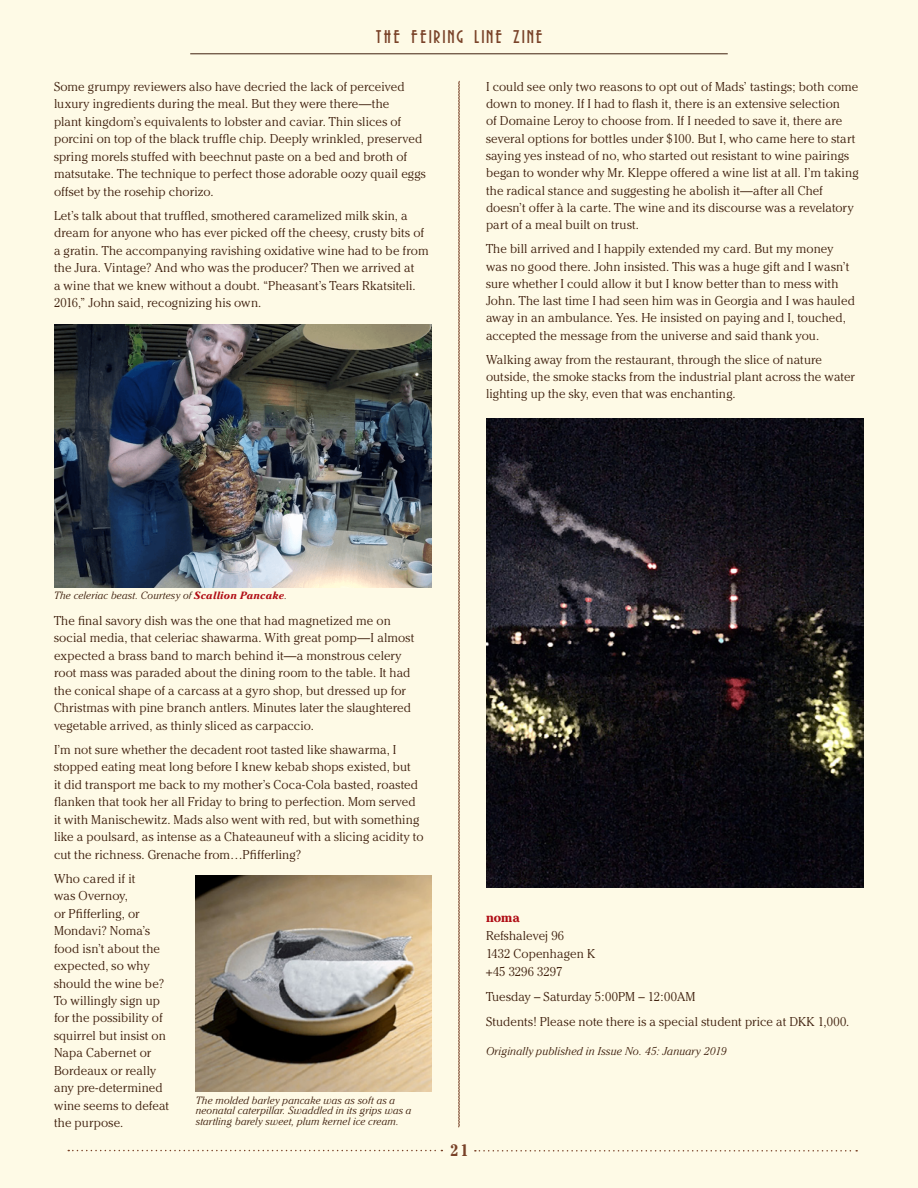
<style>
.page{position:relative;width:918px;height:1188px;background:#fefae6}
.page>*{position:absolute;margin:0;border:0;box-sizing:border-box;transform-origin:0 0}
.t1{font:16.5px "Sierra Madre";letter-spacing:.1em;color:#794228}
.t2{font:700 condensed 16.5px "Cheltenham";color:#794228}
.t3{font:300 12.75px/17.4px "Cheltenham";letter-spacing:.005em;color:#40210f}
.t4{font:italic 300 11.25px "Cheltenham";letter-spacing:.01em;color:#40210f}
.t5{font:italic 300 10.5px/10.5px "Cheltenham";letter-spacing:.015em;color:#40210f}
.s1{font-weight:700;color:#b00d15}
</style>
<div class="page">
<hr style="left:190px;top:54px;width:538px;height:1px;background:#40210f">
<svg style="left:68px;top:1150px;width:374px;height:1px"></svg>
<svg style="left:475px;top:1150px;width:382px;height:2px"></svg>
<svg style="left:458px;top:81px;width:2px;height:1047px;background:#b3937c"></svg>
<img style="left:196px;top:875px;width:236px;height:216px">
<img style="left:54px;top:324px;width:378px;height:263px">
<img style="left:486px;top:418px;width:378px;height:470px">
<p class="t1" style="left:375px;top:26px;width:169px">THE FEIRING LINE ZINE</p>
<p class="t3" style="left:54px;top:78px;width:373px">Some grumpy reviewers also have decried the lack of perceived luxury ingredients during the meal. But they were there—the<br>plant kingdom’s equivalents to lobster and caviar. Thin slices of porcini on top of the black truffle chip. Deeply wrinkled, preserved spring morels stuffed with beechnut paste on a bed and broth of matsutake. The technique to perfect those adorable oozy quail eggs offset by the rosehip chorizo.</p>
<p class="t3" style="left:54px;top:207px;width:376px">Let’s talk about that truffled, smothered caramelized milk skin, a dream for anyone who has ever picked off the cheesy, crusty bits of a gratin. The accompanying ravishing oxidative wine had to be from the Jura. Vintage? And who was the producer? Then we arrived at<br>a wine that we knew without a doubt. “Pheasant’s Tears Rkatsiteli.<br>2016,” John said, recognizing his own.</p>
<p class="t3" style="left:486px;top:78px;width:374px">I could see only two reasons to opt out of Mads’ tastings; both come down to money. If I had to flash it, there is an extensive selection<br>of Domaine Leroy to choose from. If I needed to save it, there are several options for bottles under $100. But I, who came here to start saying yes instead of no, who started out resistant to wine pairings began to wonder why Mr. Kleppe offered a wine list at all. I’m taking the radical stance and suggesting he abolish it—after all Chef doesn’t offer à la carte. The wine and its discourse was a revelatory part of a meal built on trust.</p>
<p class="t3" style="left:486px;top:240px;width:370px">The bill arrived and I happily extended my card. But my money was no good there. John insisted. This was a huge gift and I wasn’t sure whether I could allow it but I know better than to mess with John. The last time I had seen him was in Georgia and I was hauled away in an ambulance. Yes. He insisted on paying and I, touched, accepted the message from the universe and said thank you.</p>
<p class="t3" style="left:486px;top:351px;width:370px">Walking away from the restaurant, through the slice of nature outside, the smoke stacks from the industrial plant across the water lighting up the sky, even that was enchanting.</p>
<p class="t5" style="left:54px;top:590px;width:235px">The celeriac beast. Courtesy of <span class="s1">Scallion Pancake</span>.</p>
<p class="t3" style="left:54px;top:612px;width:362px">The final savory dish was the one that had magnetized me on social media, that celeriac shawarma. With great pomp—I almost expected a brass band to march behind it—a monstrous celery root mass was paraded about the dining room to the table. It had the conical shape of a carcass at a gyro shop, but dressed up for Christmas with pine branch antlers. Minutes later the slaughtered vegetable arrived, as thinly sliced as carpaccio.</p>
<p class="t3" style="left:54px;top:741px;width:371px">I’m not sure whether the decadent root tasted like shawarma, I stopped eating meat long before I knew kebab shops existed, but<br>it did transport me back to my mother’s Coca-Cola basted, roasted flanken that took her all Friday to bring to perfection. Mom served it with Manischewitz. Mads also went with red, but with something like a poulsard, as intense as a Chateauneuf with a slicing acidity to cut the richness. Grenache from…Pfifferling?</p>
<p class="t3" style="left:54px;top:870px;width:117px">Who cared if it<br>was Overnoy,<br>or Pfifferling, or<br>Mondavi? Noma’s food isn’t about the expected, so why should the wine be?<br>To willingly sign up for the possibility of squirrel but insist on<br>Napa Cabernet or<br>Bordeaux or really any pre-determined wine seems to defeat the purpose.</p>
<p class="t5" style="left:196px;top:1095px;width:217px">The molded barley pancake was as soft as a neonatal caterpillar. Swaddled in its grips was a startling barely sweet, plum kernel ice cream.</p>
<p class="t3" style="left:486px;top:908px;width:111px;line-height:18.1px"><span class="s1">noma<br></span>Refshalevej 96<br>1432 Copenhagen K +45 3296 3297</p>
<p class="t3" style="left:486px;top:988px;width:211px">Tuesday – Saturday 5:00PM – 12:00AM</p>
<p class="t3" style="left:486px;top:1013px;width:365px">Students! Please note there is a special student price at DKK 1,000.</p>
<p class="t4" style="left:486px;top:1045px;width:242px">Originally published in Issue No. 45: January 2019</p>
<p class="t2" style="left:451px;top:1140px;width:20px">21</p>
</div>
